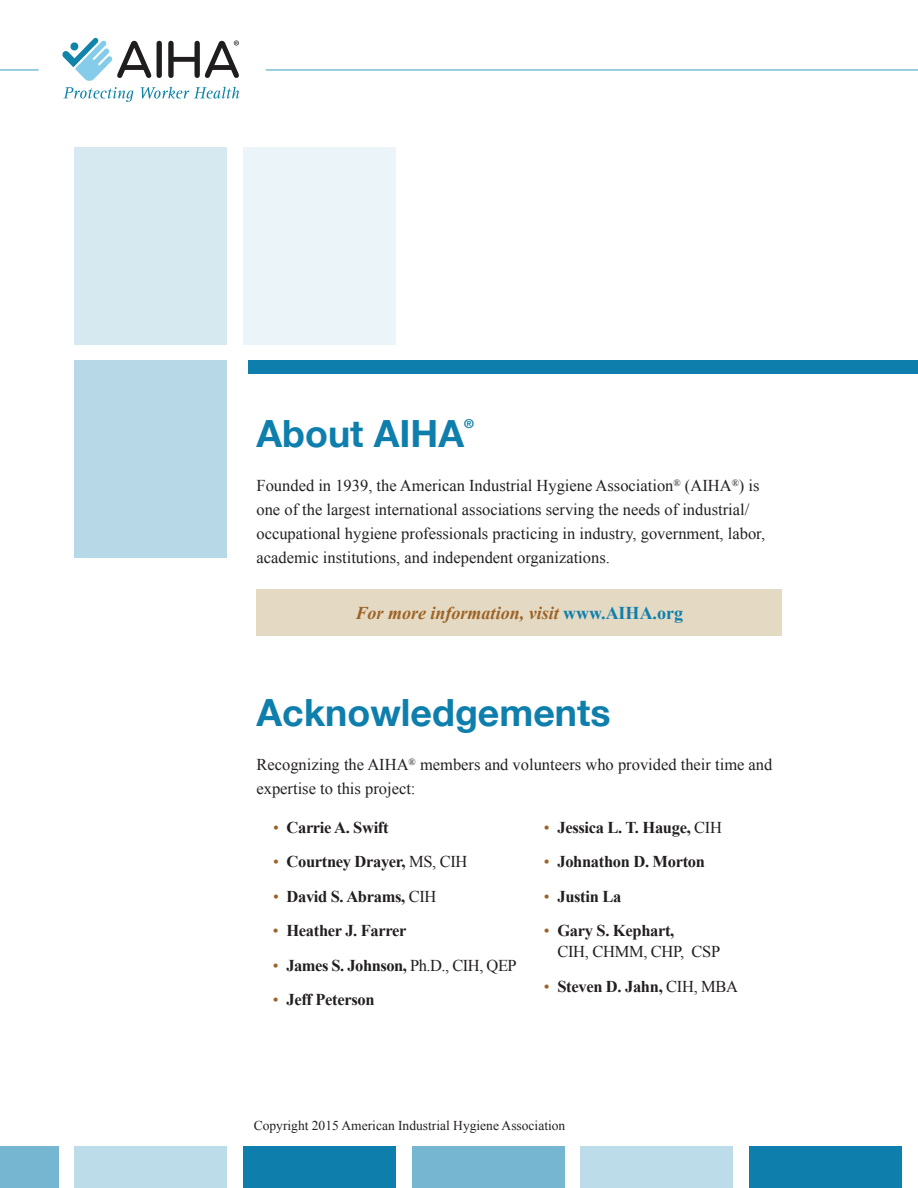
<style>
.page{position:relative;width:918px;height:1188px;background:#fff}
.page>*{position:absolute;margin:0;border:0;box-sizing:border-box;transform-origin:0 0}
.t1{font:700 37.5px "Helvetica Neue";color:#0e7fac}
.t2{font:italic 700 18px "Times New Roman";color:#9d6326}
.t3{font:16.5px/24px "Times New Roman";color:#231f20}
.t4{font:700 16.5px "Times New Roman";letter-spacing:-.02em;color:#231f20}
.t5{font:16.5px/21px "Times New Roman";letter-spacing:-.02em;color:#231f20}
.t6{font:13.5px "Times New Roman";color:#231f20}
.t7{font:700 12.3px "Helvetica Neue";color:#0e7fac}
.s1{font-style:normal;color:#0e7fac}
.s2{font-weight:400;color:#9d6326}
.s3{font-weight:400}
.s4{color:#9d6326}
.s5{font-weight:700}
</style>
<div class="page">
<div style="left:412px;top:1146px;width:153px;height:42px;background:#76b6d0"></div>
<div style="left:0;top:1146px;width:58px;height:42px;background:#76b6d0"></div>
<div style="left:243px;top:1146px;width:153px;height:42px;background:#0e7fac"></div>
<div style="left:749px;top:1146px;width:153px;height:42px;background:#0e7fac"></div>
<div style="left:74px;top:1146px;width:153px;height:42px;background:#bcdcea"></div>
<div style="left:580px;top:1146px;width:154px;height:42px;background:#bcdcea"></div>
<div style="left:74px;top:360px;width:153px;height:198px;background:#b7d8e6"></div>
<div style="left:243px;top:147px;width:153px;height:198px;background:#ebf4f8"></div>
<div style="left:74px;top:147px;width:153px;height:198px;background:#d6e9f0"></div>
<div style="left:249px;top:360px;width:669px;height:14px;background:#0e7fac"></div>
<div style="left:256px;top:589px;width:526px;height:47px;background:#e4d9c3"></div>
<svg style="left:62px;top:38px;width:177px;height:64px"></svg>
<hr style="left:266px;top:69px;width:652px;height:2px;background:#7dbfd5">
<hr style="left:0;top:69px;width:39px;height:2px;background:#7dbfd5">
<h1 class="t1" style="left:256px;top:404px;width:209px">About AIHA</h1>
<p class="t7" style="left:464px;top:414px;width:11px">®</p>
<p class="t3" style="left:256px;top:474px;width:510px">Founded in 1939, the American Industrial Hygiene Association<sup>®</sup> (AIHA<sup>®</sup>) is one of the largest international associations serving the needs of industrial/ occupational hygiene professionals practicing in industry, government, labor, academic institutions, and independent organizations.</p>
<p class="t2" style="left:356px;top:600px;width:329px">For more information, visit <span class="s1">www.aiha.org</span></p>
<h1 class="t1" style="left:256px;top:683px;width:356px">Acknowledgements</h1>
<p class="t3" style="left:256px;top:753px;width:517px">Recognizing the AIHA<sup>®</sup> members and volunteers who provided their time and expertise to this project:</p>
<p class="t4" style="left:273px;top:816px;width:117px"><span class="s2">•</span> Carrie A. Swift</p>
<p class="t4" style="left:273px;top:850px;width:196px"><span class="s2">•</span> Courtney Drayer, <span class="s3">MS, CIH</span></p>
<p class="t4" style="left:273px;top:885px;width:165px"><span class="s2">•</span> David S. Abrams, <span class="s3">CIH</span></p>
<p class="t4" style="left:273px;top:919px;width:135px"><span class="s2">•</span> Heather J. Farrer</p>
<p class="t4" style="left:273px;top:954px;width:245px"><span class="s2">•</span> James S. Johnson, <span class="s3">Ph.D., CIH, QEP</span></p>
<p class="t4" style="left:273px;top:988px;width:103px"><span class="s2">•</span> Jeff Peterson</p>
<p class="t4" style="left:544px;top:816px;width:180px"><span class="s2">•</span> Jessica L. T. Hauge, <span class="s3">CIH</span></p>
<p class="t4" style="left:544px;top:850px;width:163px"><span class="s2">•</span> Johnathon D. Morton</p>
<p class="t4" style="left:544px;top:885px;width:79px"><span class="s2">•</span> Justin La</p>
<p class="t5" style="left:557px;top:920px;width:164px;text-indent:-13px"><span class="s4">•</span> <span class="s5">Gary S. Kephart,<br></span>CIH, CHMM, CHP, CSP</p>
<p class="t4" style="left:544px;top:975px;width:196px"><span class="s2">•</span> Steven D. Jahn, <span class="s3">CIH, MBA</span></p>
<p class="t6" style="left:254px;top:1117px;width:313px">Copyright 2015 American Industrial Hygiene Association</p>
</div>
